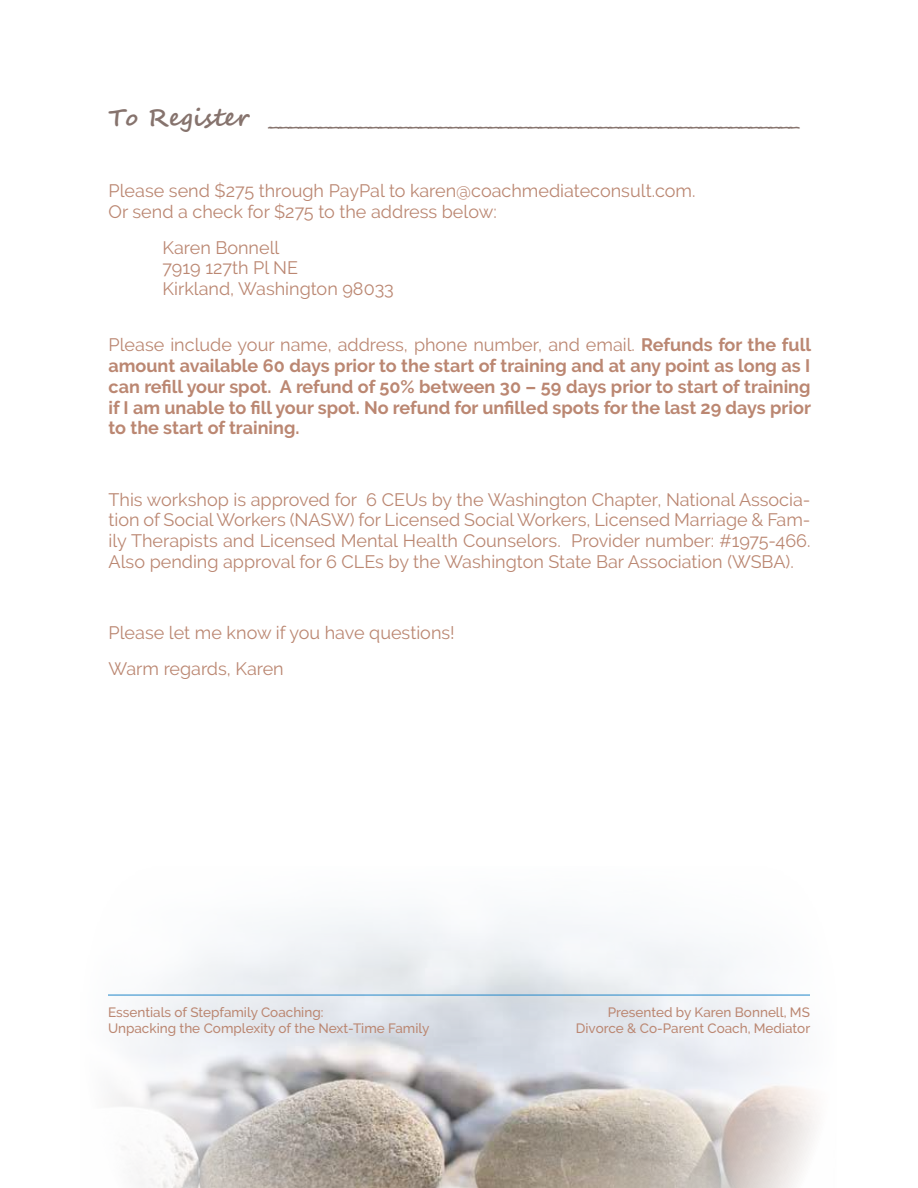
<style>
.page{position:relative;width:918px;height:1188px;background:#fff}
.page>*{position:absolute;margin:0;border:0;box-sizing:border-box;transform-origin:0 0}
.t1{font:700 24px "Segoe Script";color:#86736d}
.t2{font:18px/20.7px "Raleway";color:#bb8772}
.t3{font:700 18px/20.7px "Raleway";color:#bb8772;text-align:justify}
.t4{font:500 13.5px/16.2px "Raleway";color:#bb8772}
.s1{font-weight:400}
</style>
<div class="page">
<img style="left:108px;top:912px;width:708px;height:276px">
<hr style="left:108px;top:995px;width:702px;height:1px;background:#2287c9">
<h1 class="t1" style="left:109px;top:98px;width:692px">To Register _____________________________________________________</h1>
<p class="t2" style="left:109px;top:181px;width:589px">Please send $275 through PayPal to karen@coachmediateconsult.com.<br>Or send a check for $275 to the address below:</p>
<p class="t2" style="left:163px;top:237px;width:233px">Karen Bonnell<br>7919 127th Pl NE<br>Kirkland, Washington 98033</p>
<p class="t3" style="left:109px;top:335px;width:704px"><span class="s1">Please include your name, address, phone number, and email.</span> Refunds for the full amount available 60 days prior to the start of training and at any point as long as I can refill your spot. A refund of 50% between 30 – 59 days prior to start of training if I am unable to fill your spot. No refund for unfilled spots for the last 29 days prior to the start of training.</p>
<p class="t2" style="left:109px;top:489px;width:704px;text-align:justify">This workshop is approved for 6 CEUs by the Washington Chapter, National Associa&shy;tion of Social Workers (NASW) for Licensed Social Workers, Licensed Marriage &amp; Fam&shy;ily Therapists and Licensed Mental Health Counselors. Provider number: #1975-466.<br>Also pending approval for 6 CLEs by the Washington State Bar Association (WSBA).</p>
<p class="t2" style="left:109px;top:615px;width:348px;line-height:35.7px">Please let me know if you have questions!<br>Warm regards, Karen</p>
<p class="t4" style="left:108px;top:1004px;width:323px">Essentials of Stepfamily Coaching:<br>Unpacking the Complexity of the Next-Time Family</p>
<p class="t4" style="left:576px;top:1004px;width:236px;text-align:right">Presented by Karen Bonnell, MS<br>Divorce &amp; Co-Parent Coach, Mediator</p>
</div>
